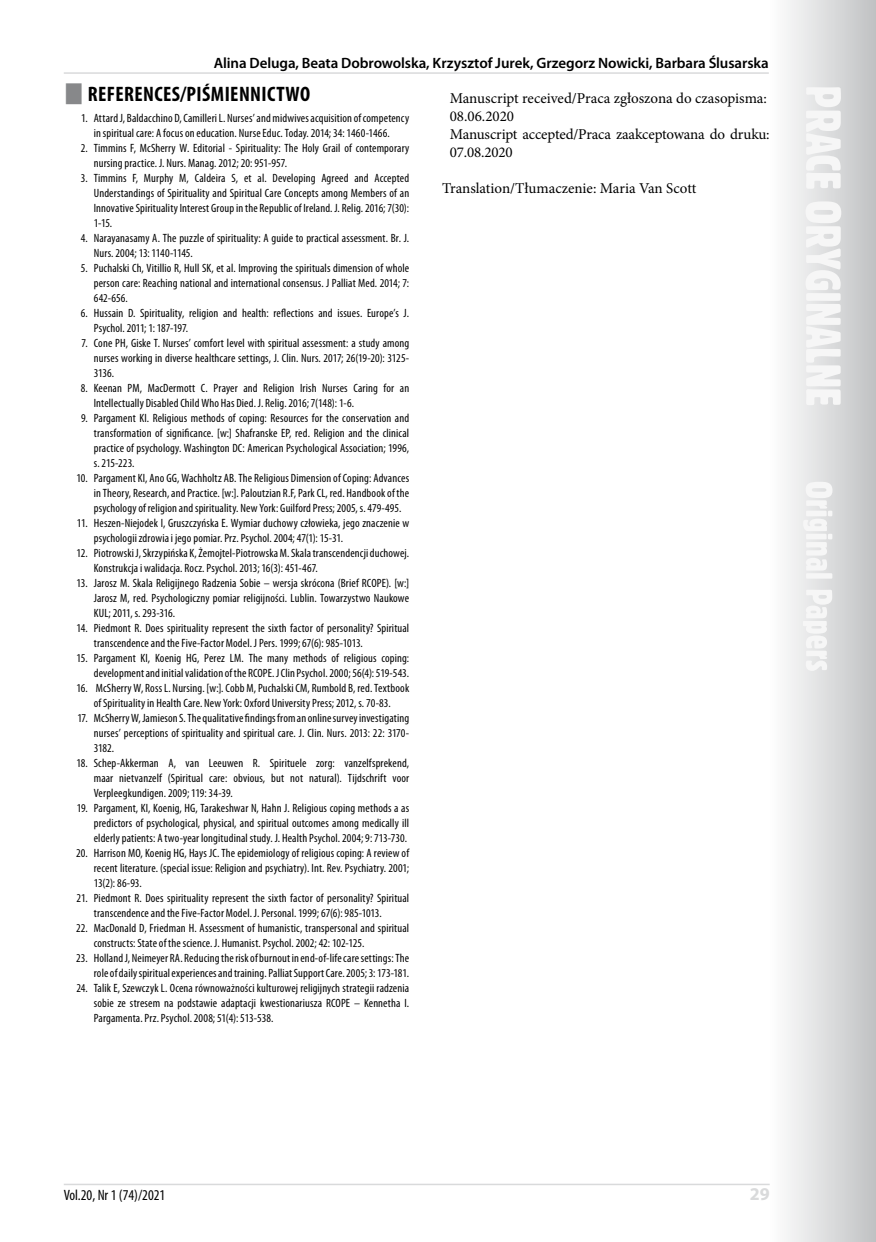
<style>
.page{position:relative;width:876px;height:1242px;background:#fff}
.page>*{position:absolute;margin:0;border:0;box-sizing:border-box;transform-origin:0 0}
.t1{font:700 condensed 21px "Myriad Pro";letter-spacing:.02em;color:#000}
.t2{font:700 18px "Myriad Pro";color:#d9dadb}
.t3{font:15px/18px "Minion Pro";letter-spacing:-.005em;color:#000}
.t4{font:600 15px "Myriad Pro";letter-spacing:-.01em;color:#000}
.t5{font:condensed 15px "Myriad Pro";color:#000}
.t6{font:condensed 12px/15px "Myriad Pro";letter-spacing:.01em;color:#000;text-align:justify}
</style>
<div class="page">
<svg style="left:787px;top:0;width:89px;height:1242px"></svg>
<svg style="left:803px;top:87px;width:38px;height:584px"></svg>
<hr style="left:64px;top:1183px;width:706px;height:2px;background:#d9dadb">
<hr style="left:64px;top:72px;width:705px;height:2px;background:#d9dadb">
<p class="t4" style="left:214px;top:53px;width:556px">Alina Deluga, Beata Dobrowolska, Krzysztof Jurek, Grzegorz Nowicki, Barbara Ślusarska</p>
<h1 class="t1" style="left:88px;top:81px;width:224px">REFERENCES/PIŚMIENNICTWO</h1>
<p class="t6" style="left:81px;top:110px;width:330px;text-align:center">1. Attard J, Baldacchino D, Camilleri L. Nurses’ and midwives acquisition of competency in spiritual care: A focus on education. Nurse Educ. Today. 2014; 34: 1460-1466.</p>
<p class="t6" style="left:94px;top:140px;width:317px;text-indent:-13px">2. Timmins F, McSherry W. Editorial - Spirituality: The Holy Grail of contemporary nursing practice. J. Nurs. Manag. 2012; 20: 951-957.</p>
<p class="t6" style="left:94px;top:170px;width:317px;text-indent:-13px">3. Timmins F, Murphy M, Caldeira S, et al. Developing Agreed and Accepted Understandings of Spirituality and Spiritual Care Concepts among Members of an Innovative Spirituality Interest Group in the Republic of Ireland. J. Relig. 2016; 7(30):<br>1-15.</p>
<p class="t6" style="left:94px;top:230px;width:317px;text-indent:-13px">4. Narayanasamy A. The puzzle of spirituality: A guide to practical assessment. Br. J.<br>Nurs. 2004; 13: 1140-1145.</p>
<p class="t6" style="left:94px;top:260px;width:317px;text-indent:-13px">5. Puchalski Ch, Vitillio R, Hull SK, et al. Improving the spirituals dimension of whole person care: Reaching national and international consensus. J Palliat Med. 2014; 7:<br>642-656.</p>
<p class="t6" style="left:94px;top:305px;width:317px;text-indent:-13px">6. Hussain D. Spirituality, religion and health: reflections and issues. Europe’s J.<br>Psychol. 2011; 1: 187-197.</p>
<p class="t6" style="left:94px;top:335px;width:317px;text-indent:-12px">7. Cone PH, Giske T. Nurses’ comfort level with spiritual assessment: a study among nurses working in diverse healthcare settings, J. Clin. Nurs. 2017; 26(19-20): 3125- 3136.</p>
<p class="t6" style="left:94px;top:380px;width:317px;text-indent:-13px">8. Keenan PM, MacDermott C. Prayer and Religion Irish Nurses Caring for an<br>Intellectually Disabled Child Who Has Died. J. Relig. 2016; 7(148): 1-6.</p>
<p class="t6" style="left:94px;top:410px;width:317px;text-indent:-13px">9. Pargament KI. Religious methods of coping: Resources for the conservation and transformation of significance. [w:] Shafranske EP, red. Religion and the clinical practice of psychology. Washington DC: American Psychological Association; 1996, s. 215-223.</p>
<p class="t6" style="left:94px;top:470px;width:317px;text-indent:-17px">10. Pargament KI, Ano GG, Wachholtz AB. The Religious Dimension of Coping: Advances in Theory, Research, and Practice. [w:]. Paloutzian R.F, Park CL, red. Handbook of the psychology of religion and spirituality. New York: Guilford Press; 2005, s. 479-495.</p>
<p class="t6" style="left:94px;top:515px;width:317px;text-indent:-17px">11. Heszen-Niejodek I, Gruszczyńska E. Wymiar duchowy człowieka, jego znaczenie w psychologii zdrowia i jego pomiar. Prz. Psychol. 2004; 47(1): 15-31.</p>
<p class="t6" style="left:94px;top:545px;width:317px;text-indent:-17px">12. Piotrowski J, Skrzypińska K, Żemojtel-Piotrowska M. Skala transcendencji duchowej.<br>Konstrukcja i walidacja. Rocz. Psychol. 2013; 16(3): 451-467.</p>
<p class="t6" style="left:94px;top:575px;width:317px;text-indent:-17px">13. Jarosz M. Skala Religijnego Radzenia Sobie – wersja skrócona (Brief RCOPE). [w:] Jarosz M, red. Psychologiczny pomiar religijności. Lublin. Towarzystwo Naukowe KUL; 2011, s. 293-316.</p>
<p class="t6" style="left:94px;top:620px;width:317px;text-indent:-17px">14. Piedmont R. Does spirituality represent the sixth factor of personality? Spiritual transcendence and the Five-Factor Model. J Pers. 1999; 67(6): 985-1013.</p>
<p class="t6" style="left:77px;top:650px;width:334px;text-align:right">15. Pargament KI, Koenig HG, Perez LM. The many methods of religious coping: development and initial validation of the RCOPE. J Clin Psychol. 2000; 56(4): 519-543.</p>
<p class="t6" style="left:76px;top:680px;width:334px;text-align:center">16. McSherry W, Ross L. Nursing. [w:]. Cobb M, Puchalski CM, Rumbold B, red. Textbook of Spirituality in Health Care. New York: Oxford University Press; 2012, s. 70-83.</p>
<p class="t6" style="left:94px;top:710px;width:317px;text-indent:-16px">17. McSherry W, Jamieson S. The qualitative findings from an online survey investigating nurses’ perceptions of spirituality and spiritual care. J. Clin. Nurs. 2013: 22: 3170- 3182.</p>
<p class="t6" style="left:94px;top:755px;width:317px;text-indent:-17px">18. Schep-Akkerman A, van Leeuwen R. Spirituele zorg: vanzelfsprekend, maar nietvanzelf (Spiritual care: obvious, but not natural). Tijdschrift voor Verpleegkundigen. 2009; 119: 34-39.</p>
<p class="t6" style="left:94px;top:800px;width:317px;text-indent:-17px">19. Pargament, KI, Koenig, HG, Tarakeshwar N, Hahn J. Religious coping methods a as predictors of psychological, physical, and spiritual outcomes among medically ill elderly patients: A two-year longitudinal study. J. Health Psychol. 2004; 9: 713-730.</p>
<p class="t6" style="left:94px;top:845px;width:317px;text-indent:-18px">20. Harrison MO, Koenig HG, Hays JC. The epidemiology of religious coping: A review of recent literature. (special issue: Religion and psychiatry). Int. Rev. Psychiatry. 2001; 13(2): 86-93.</p>
<p class="t6" style="left:94px;top:890px;width:317px;text-indent:-17px">21. Piedmont R. Does spirituality represent the sixth factor of personality? Spiritual transcendence and the Five-Factor Model. J. Personal. 1999; 67(6): 985-1013.</p>
<p class="t6" style="left:94px;top:920px;width:317px;text-indent:-18px">22. MacDonald D, Friedman H. Assessment of humanistic, transpersonal and spiritual constructs: State of the science. J. Humanist. Psychol. 2002; 42: 102-125.</p>
<p class="t6" style="left:76px;top:950px;width:334px;text-align:right">23. Holland J, Neimeyer RA. Reducing the risk of burnout in end-of-life care settings: The role of daily spiritual experiences and training. Palliat Support Care. 2005; 3: 173-181.</p>
<p class="t6" style="left:94px;top:980px;width:317px;text-indent:-17px">24. Talik E, Szewczyk L. Ocena równoważności kulturowej religijnych strategii radzenia sobie ze stresem na podstawie adaptacji kwestionariusza RCOPE – Kennetha I.<br>Pargamenta. Prz. Psychol. 2008; 51(4): 513-538.</p>
<p class="t3" style="left:450px;top:89px;width:321px">Manuscript received/Praca zgłoszona do czasopisma:<br>08.06.2020<br>Manuscript accepted/Praca zaakceptowana do druku:<br>07.08.2020</p>
<p class="t3" style="left:442px;top:179px;width:256px">Translation/Tłumaczenie: Maria Van Scott</p>
<p class="t5" style="left:64px;top:1186px;width:103px">Vol.20, Nr 1 (74)/2021</p>
<h2 class="t2" style="left:750px;top:1182px;width:21px">29</h2>
</div>
